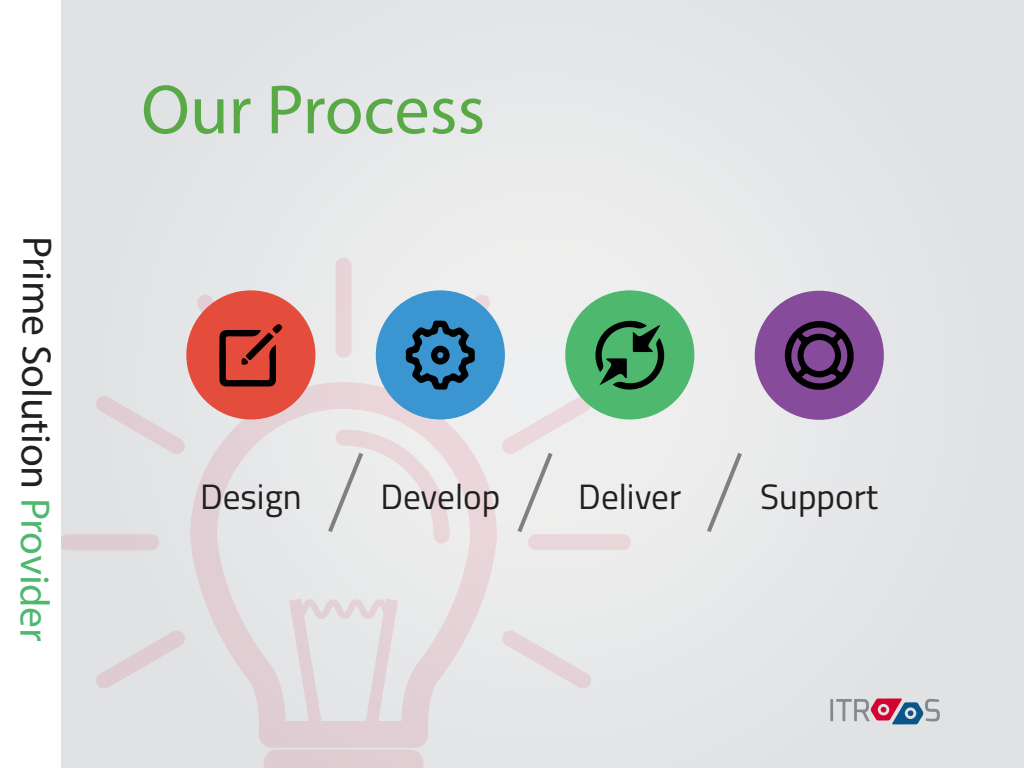
<style>
.page{position:relative;width:1024px;height:768px;background:#fff}
.page>*{position:absolute;margin:0;border:0;box-sizing:border-box;transform-origin:0 0}
.t1{font:100 113px "Titillium Web";color:#808083}
.t2{font:70.2px "Myriad Pro";color:#59aa47}
.t3{font:41.3px "Myriad Pro";letter-spacing:-.01em;color:#231f20}
.t4{font:35.2px "Titillium Web";color:#231f20}
.s1{color:#4eb86f}
</style>
<div class="page">
<div style="left:61px;top:0;width:963px;height:768px;background:#e3e5e6"></div>
<div style="left:335px;top:258px;width:17px;height:100px;background:#e8d4d8;border-radius:8px"></div>
<div style="left:528px;top:534px;width:103px;height:16px;background:#ead6da;border-radius:8px"></div>
<svg style="left:502px;top:631px;width:89px;height:57px"></svg>
<svg style="left:96px;top:396px;width:89px;height:58px"></svg>
<div style="left:61px;top:534px;width:98px;height:16px;background:#deccd2"></div>
<svg style="left:96px;top:630px;width:89px;height:59px"></svg>
<svg style="left:190px;top:382px;width:307px;height:363px"></svg>
<svg style="left:264px;top:599px;width:160px;height:169px"></svg>
<div style="left:186px;top:290px;width:129px;height:130px;background:#e44d3c;border-radius:50%"></div>
<svg style="left:196px;top:294px;width:86px;height:93px"></svg>
<div style="left:376px;top:290px;width:129px;height:130px;background:#3b95d1;border-radius:50%"></div>
<svg style="left:405px;top:293px;width:86px;height:97px"></svg>
<div style="left:565px;top:290px;width:130px;height:130px;background:#4eb86f;border-radius:50%"></div>
<svg style="left:501px;top:318px;width:167px;height:136px"></svg>
<div style="left:755px;top:291px;width:129px;height:129px;background:#874b9b;border-radius:50%"></div>
<div style="left:785px;top:321px;width:69px;height:69px;background:#010101;border-radius:50%"></div>
<svg style="left:789px;top:326px;width:60px;height:60px"></svg>
<svg style="left:830px;top:698px;width:110px;height:26px"></svg>
<p class="t3" style="left:62px;top:236px;width:408px;rotate:90deg">Prime Solution <span class="s1">Provider</span></p>
<h2 class="t2" style="left:141px;top:66px;width:345px">Our Process</h2>
<h1 class="t1" style="left:324px;top:412px;width:44px">/</h1>
<h1 class="t1" style="left:514px;top:412px;width:44px">/</h1>
<h1 class="t1" style="left:703px;top:412px;width:44px">/</h1>
<p class="t4" style="left:200px;top:471px;width:103px">Design</p>
<p class="t4" style="left:380px;top:471px;width:121px">Develop</p>
<p class="t4" style="left:578px;top:471px;width:104px">Deliver</p>
<p class="t4" style="left:760px;top:471px;width:120px">Support</p>
</div>
